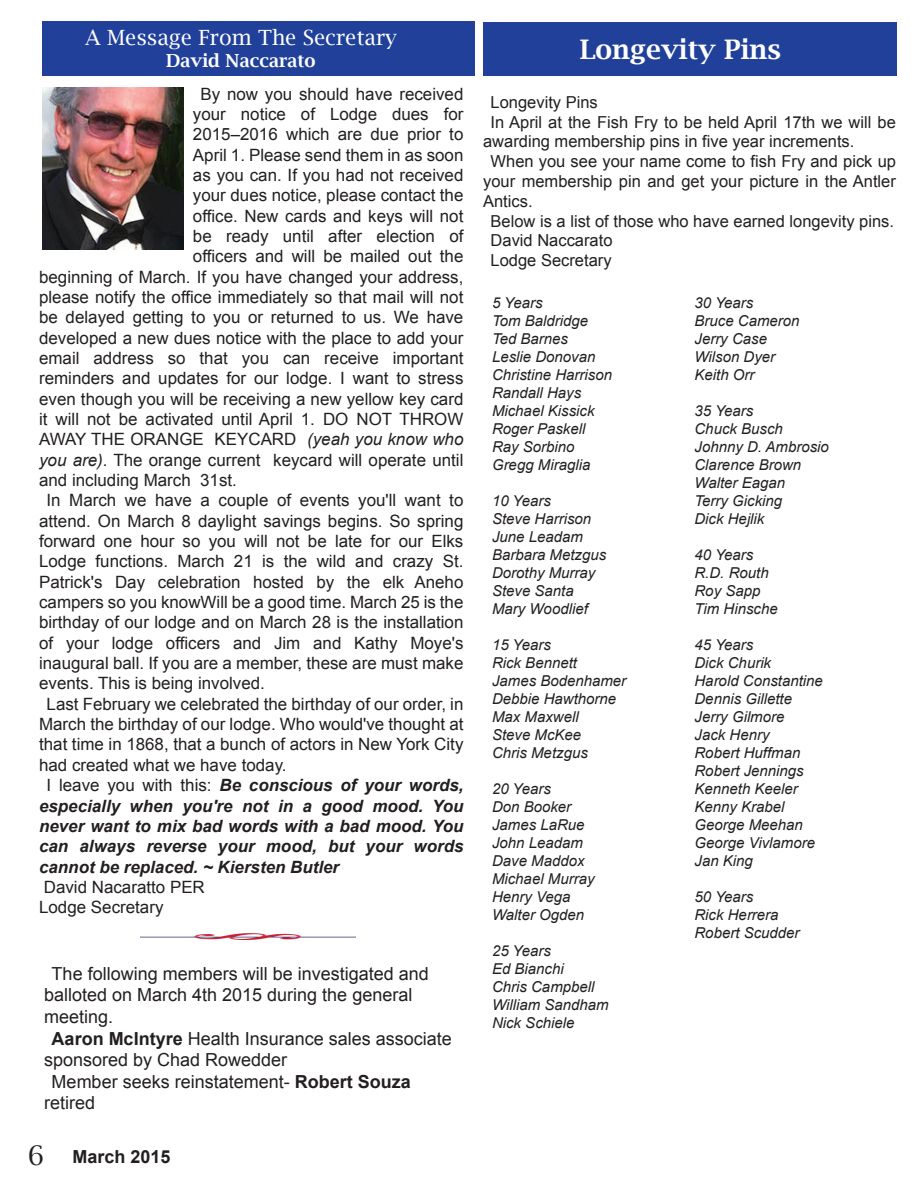
<style>
.page{position:relative;width:918px;height:1188px;background:#fff}
.page>*{position:absolute;margin:0;border:0;box-sizing:border-box;transform-origin:0 0}
.t1{font:600 27px "Lucida Bright";color:#fff}
.t2{font:21px "Lucida Bright";color:#fff}
.t3{font:18px "Arial";color:#231f20}
.t4{font:600 18px "Lucida Bright";color:#fff}
.t5{font:700 18px "Arial";color:#231f20}
.t6{font:16.95px/20.4px "Arial";color:#231f20}
.t7{font:italic 700 16.95px "Arial";color:#231f20}
.t8{font:16.5px "Arial";color:#231f20}
.t9{font:italic 15px/18px "Arial";color:#231f20}
.s1{font-style:italic}
.s2{font-weight:400;font-style:normal}
.s3{font-weight:700}
.s4{font-family:"Lucida Bright";font-weight:400;font-size:27px}
</style>
<div class="page">
<img style="left:42px;top:87px;width:142px;height:162px">
<div style="left:483px;top:22px;width:414px;height:54px;background:#214099"></div>
<div style="left:42px;top:21px;width:432px;height:55px;background:#214099"></div>
<img style="left:140px;top:933px;width:216px;height:6px">
<p class="t2" style="left:85px;top:26px;width:313px">A Message From The Secretary</p>
<p class="t4" style="left:166px;top:50px;width:151px">David Naccarato</p>
<p class="t6" style="left:200px;top:83px;width:264px">By now you should have received</p>
<p class="t6" style="left:193px;top:104px;width:272px">your notice of Lodge dues for</p>
<p class="t6" style="left:193px;top:124px;width:272px">2015–2016 which are due prior to</p>
<p class="t6" style="left:193px;top:144px;width:272px">April 1. Please send them in as soon</p>
<p class="t6" style="left:193px;top:165px;width:272px">as you can. If you had not received</p>
<p class="t6" style="left:193px;top:185px;width:272px">your dues notice, please contact the</p>
<p class="t6" style="left:193px;top:205px;width:272px">office. New cards and keys will not</p>
<p class="t6" style="left:193px;top:226px;width:272px">be ready until after election of</p>
<p class="t6" style="left:193px;top:246px;width:272px">officers and will be mailed out the</p>
<p class="t6" style="left:39px;top:266px;width:426px">beginning of March. If you have changed your address,</p>
<p class="t6" style="left:39px;top:287px;width:426px">please notify the office immediately so that mail will not</p>
<p class="t6" style="left:39px;top:307px;width:426px">be delayed getting to you or returned to us. We have</p>
<p class="t6" style="left:39px;top:327px;width:426px">developed a new dues notice with the place to add your</p>
<p class="t6" style="left:39px;top:348px;width:426px">email address so that you can receive important</p>
<p class="t6" style="left:39px;top:368px;width:426px">reminders and updates for our lodge. I want to stress</p>
<p class="t6" style="left:39px;top:388px;width:426px">even though you will be receiving a new yellow key card</p>
<p class="t6" style="left:39px;top:409px;width:426px">it will not be activated until April 1. DO NOT THROW</p>
<p class="t6" style="left:39px;top:429px;width:426px">AWAY THE ORANGE KEYCARD <span class="s1">(yeah you know who</span></p>
<p class="t6" style="left:39px;top:449px;width:426px"><span class="s1">you are)</span>. The orange current keycard will operate until</p>
<p class="t6" style="left:39px;top:470px;width:199px">and including March 31st.</p>
<p class="t6" style="left:47px;top:490px;width:418px">In March we have a couple of events you'll want to</p>
<p class="t6" style="left:39px;top:510px;width:426px">attend. On March 8 daylight savings begins. So spring</p>
<p class="t6" style="left:39px;top:531px;width:426px">forward one hour so you will not be late for our Elks</p>
<p class="t6" style="left:39px;top:551px;width:426px">Lodge functions. March 21 is the wild and crazy St.</p>
<p class="t6" style="left:39px;top:572px;width:426px">Patrick's Day celebration hosted by the elk Aneho</p>
<p class="t6" style="left:39px;top:592px;width:426px">campers so you knowWill be a good time. March 25 is the</p>
<p class="t6" style="left:39px;top:612px;width:426px">birthday of our lodge and on March 28 is the installation</p>
<p class="t6" style="left:39px;top:633px;width:426px">of your lodge officers and Jim and Kathy Moye's</p>
<p class="t6" style="left:39px;top:653px;width:426px">inaugural ball. If you are a member, these are must make</p>
<p class="t6" style="left:39px;top:673px;width:227px">events. This is being involved.</p>
<p class="t6" style="left:47px;top:694px;width:418px">Last February we celebrated the birthday of our order, in</p>
<p class="t6" style="left:39px;top:714px;width:426px">March the birthday of our lodge. Who would've thought at</p>
<p class="t6" style="left:39px;top:734px;width:426px">that time in 1868, that a bunch of actors in New York City</p>
<p class="t6" style="left:39px;top:755px;width:249px">had created what we have today.</p>
<p class="t7" style="left:47px;top:774px;width:418px"><span class="s2">I leave you with this:</span> Be conscious of your words,</p>
<p class="t7" style="left:39px;top:794px;width:426px">especially when you're not in a good mood. You</p>
<p class="t7" style="left:39px;top:815px;width:426px">never want to mix bad words with a bad mood. You</p>
<p class="t7" style="left:39px;top:835px;width:426px">can always reverse your mood, but your words</p>
<p class="t7" style="left:39px;top:855px;width:302px">cannot be replaced. ~ Kiersten Butler</p>
<p class="t6" style="left:39px;top:877px;width:167px">David Nacaratto PER<br>Lodge Secretary</p>
<p class="t3" style="left:52px;top:961px;width:379px">The following members will be investigated and</p>
<p class="t3" style="left:44px;top:983px;width:370px">balloted on March 4th 2015 during the general</p>
<p class="t3" style="left:44px;top:1004px;width:71px">meeting.</p>
<p class="t3" style="left:52px;top:1026px;width:402px"><span class="s3">Aaron McIntyre</span> Health Insurance sales associate</p>
<p class="t3" style="left:44px;top:1047px;width:245px">sponsored by Chad Rowedder</p>
<p class="t3" style="left:52px;top:1069px;width:361px">Member seeks reinstatement- <span class="s3">Robert Souza</span></p>
<p class="t3" style="left:44px;top:1091px;width:53px">retired</p>
<p class="t5" style="left:28px;top:1144px;width:144px"><span class="s4">6</span> March 2015</p>
<h1 class="t1" style="left:580px;top:34px;width:203px">Longevity Pins</h1>
<p class="t8" style="left:491px;top:91px;width:109px">Longevity Pins</p>
<p class="t8" style="left:491px;top:110px;width:407px">In April at the Fish Fry to be held April 17th we will be</p>
<p class="t8" style="left:483px;top:130px;width:373px">awarding membership pins in five year increments.</p>
<p class="t8" style="left:491px;top:150px;width:407px">When you see your name come to fish Fry and pick up</p>
<p class="t8" style="left:483px;top:170px;width:414px">your membership pin and get your picture in the Antler</p>
<p class="t8" style="left:483px;top:190px;width:51px">Antics.</p>
<p class="t8" style="left:491px;top:209px;width:405px">Below is a list of those who have earned longevity pins.</p>
<p class="t8" style="left:491px;top:229px;width:123px">David Naccarato</p>
<p class="t8" style="left:491px;top:249px;width:123px">Lodge Secretary</p>
<p class="t9" style="left:492px;top:294px;width:122px">5 Years<br>Tom Baldridge<br>Ted Barnes<br>Leslie Donovan<br>Christine Harrison<br>Randall Hays<br>Michael Kissick<br>Roger Paskell<br>Ray Sorbino<br>Gregg Miraglia</p>
<p class="t9" style="left:492px;top:492px;width:116px">10 Years<br>Steve Harrison<br>June Leadam<br>Barbara Metzgus<br>Dorothy Murray<br>Steve Santa<br>Mary Woodlief</p>
<p class="t9" style="left:492px;top:636px;width:136px">15 Years<br>Rick Bennett<br>James Bodenhamer<br>Debbie Hawthorne<br>Max Maxwell<br>Steve McKee<br>Chris Metzgus</p>
<p class="t9" style="left:492px;top:780px;width:104px">20 Years<br>Don Booker<br>James LaRue<br>John Leadam<br>Dave Maddox<br>Michael Murray<br>Henry Vega<br>Walter Ogden</p>
<p class="t9" style="left:492px;top:942px;width:118px">25 Years<br>Ed Bianchi<br>Chris Campbell<br>William Sandham<br>Nick Schiele</p>
<p class="t9" style="left:694px;top:294px;width:107px">30 Years<br>Bruce Cameron<br>Jerry Case<br>Wilson Dyer<br>Keith Orr</p>
<p class="t9" style="left:694px;top:402px;width:136px">35 Years<br>Chuck Busch<br>Johnny D. Ambrosio<br>Clarence Brown<br>Walter Eagan<br>Terry Gicking<br>Dick Hejlik</p>
<p class="t9" style="left:694px;top:546px;width:85px">40 Years<br>R.D. Routh<br>Roy Sapp<br>Tim Hinsche</p>
<p class="t9" style="left:694px;top:636px;width:130px">45 Years<br>Dick Churik<br>Harold Constantine<br>Dennis Gillette<br>Jerry Gilmore<br>Jack Henry<br>Robert Huffman<br>Robert Jennings<br>Kenneth Keeler<br>Kenny Krabel<br>George Meehan<br>George Vivlamore<br>Jan King</p>
<p class="t9" style="left:694px;top:888px;width:107px">50 Years<br>Rick Herrera<br>Robert Scudder</p>
</div>
